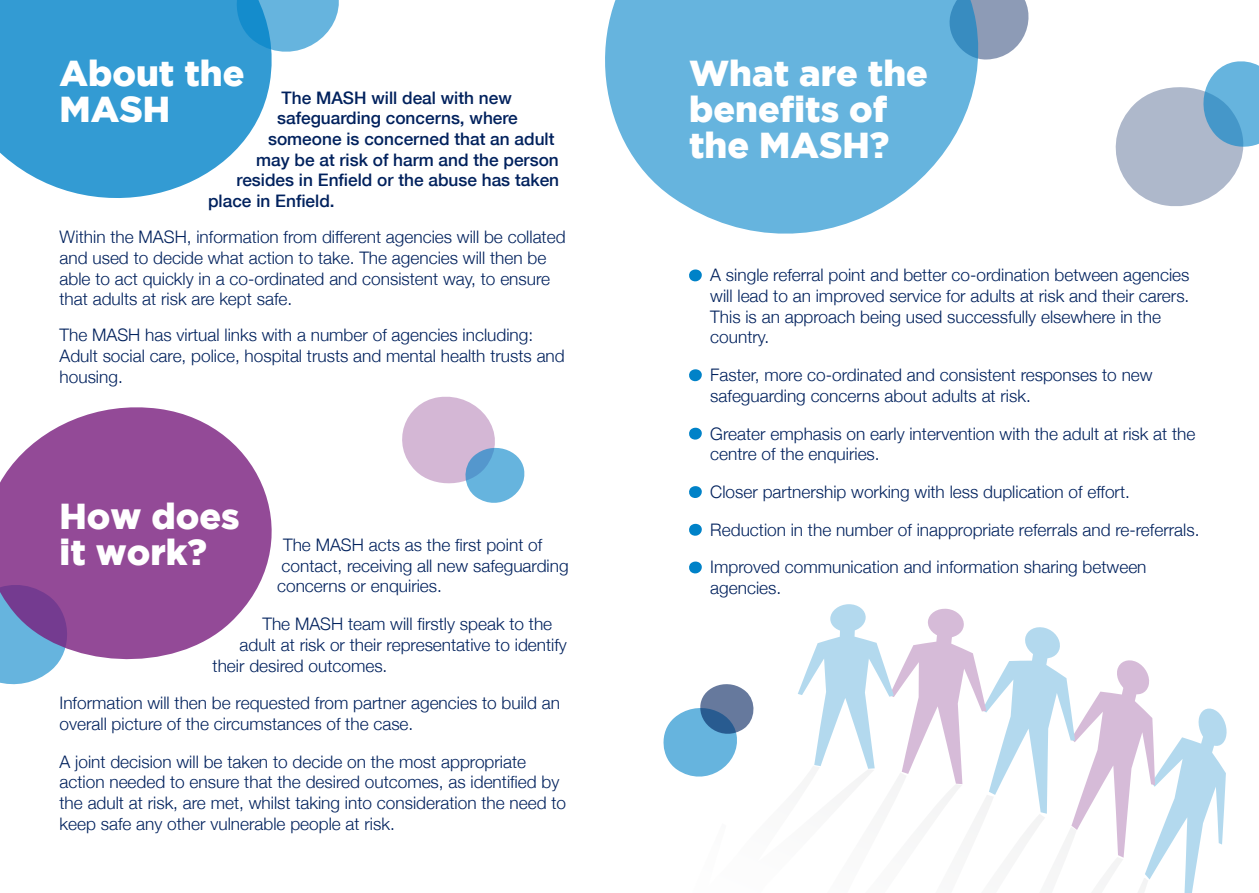
<style>
.page{position:relative;width:1259px;height:893px;background:#fff}
.page>*{position:absolute;margin:0;border:0;box-sizing:border-box;transform-origin:0 0}
.head1{font:900 36px/36px "Gotham";color:#fff}
.BODY{font:300 17.25px/20.7px "Helvetica Neue";color:#00215d}
.BULLET{font:300 17.25px/20.7px "Helvetica Neue";color:#00215d}
.BODY-2{font:500 17.25px "Helvetica Neue";color:#00215d}
</style>
<div class="page">
<svg style="left:0;top:661px;width:60px;height:24px"></svg>
<svg style="left:979px;top:0;width:50px;height:60px"></svg>
<svg style="left:402px;top:396px;width:123px;height:107px"></svg>
<svg style="left:0;top:407px;width:272px;height:254px;fill:#934a97"></svg>
<svg style="left:689px;top:269px;width:13px;height:13px"></svg>
<svg style="left:689px;top:369px;width:13px;height:13px"></svg>
<svg style="left:689px;top:427px;width:13px;height:13px"></svg>
<svg style="left:689px;top:486px;width:13px;height:12px"></svg>
<svg style="left:689px;top:523px;width:13px;height:13px"></svg>
<svg style="left:689px;top:561px;width:13px;height:13px"></svg>
<svg style="left:0;top:0;width:272px;height:198px;fill:#339bd3"></svg>
<svg style="left:235px;top:0;width:104px;height:53px"></svg>
<svg style="left:605px;top:0;width:374px;height:234px;fill:#66b4de"></svg>
<svg style="left:1115px;top:61px;width:144px;height:145px"></svg>
<svg style="left:830px;top:604px;width:36px;height:28px"></svg>
<svg style="left:663px;top:608px;width:564px;height:285px"></svg>
<p class="head1" style="left:60px;top:54px;width:187px">About the<br>MASH</p>
<p class="head1" style="left:689px;top:54px;width:240px">What are the benefits of the MASH?</p>
<p class="BODY-2" style="left:282px;top:84px;width:232px">The MASH will deal with new</p>
<p class="BODY-2" style="left:277px;top:104px;width:242px">safeguarding concerns, where</p>
<p class="BODY-2" style="left:268px;top:125px;width:288px">someone is concerned that an adult</p>
<p class="BODY-2" style="left:256px;top:146px;width:304px">may be at risk of harm and the person</p>
<p class="BODY-2" style="left:237px;top:166px;width:324px">resides in Enfield or the abuse has taken</p>
<p class="BODY-2" style="left:208px;top:187px;width:128px">place in Enfield.</p>
<p class="BODY" style="left:60px;top:226px;width:507px">Within the MASH, information from different agencies will be collated and used to decide what action to take. The agencies will then be able to act quickly in a co-ordinated and consistent way, to ensure that adults at risk are kept safe.</p>
<p class="BODY" style="left:60px;top:324px;width:507px">The MASH has virtual links with a number of agencies including:<br>Adult social care, police, hospital trusts and mental health trusts and housing.</p>
<p class="BULLET" style="left:710px;top:264px;width:481px">A single referral point and better co-ordination between agencies will lead to an improved service for adults at risk and their carers.<br>This is an approach being used successfully elsewhere in the country.</p>
<p class="BULLET" style="left:710px;top:364px;width:444px">Faster, more co-ordinated and consistent responses to new safeguarding concerns about adults at risk.</p>
<p class="BULLET" style="left:710px;top:422px;width:487px">Greater emphasis on early intervention with the adult at risk at the centre of the enquiries.</p>
<p class="BULLET" style="left:710px;top:481px;width:421px">Closer partnership working with less duplication of effort.</p>
<p class="BULLET" style="left:710px;top:518px;width:491px">Reduction in the number of inappropriate referrals and re-referrals.</p>
<p class="BULLET" style="left:710px;top:556px;width:438px">Improved communication and information sharing between agencies.</p>
<p class="head1" style="left:60px;top:497px;width:182px">How does it work?</p>
<p class="BODY" style="left:277px;top:534px;width:293px;text-indent:6px">The MASH acts as the first point of contact, receiving all new safeguarding concerns or enquiries.</p>
<p class="BODY" style="left:262px;top:613px;width:291px">The MASH team will firstly speak to the</p>
<p class="BODY" style="left:240px;top:633px;width:329px">adult at risk or their representative to identify</p>
<p class="BODY" style="left:213px;top:654px;width:176px">their desired outcomes.</p>
<p class="BODY" style="left:60px;top:692px;width:502px">Information will then be requested from partner agencies to build an overall picture of the circumstances of the case.</p>
<p class="BODY" style="left:60px;top:750px;width:508px">A joint decision will be taken to decide on the most appropriate action needed to ensure that the desired outcomes, as identified by the adult at risk, are met, whilst taking into consideration the need to keep safe any other vulnerable people at risk.</p>
</div>
